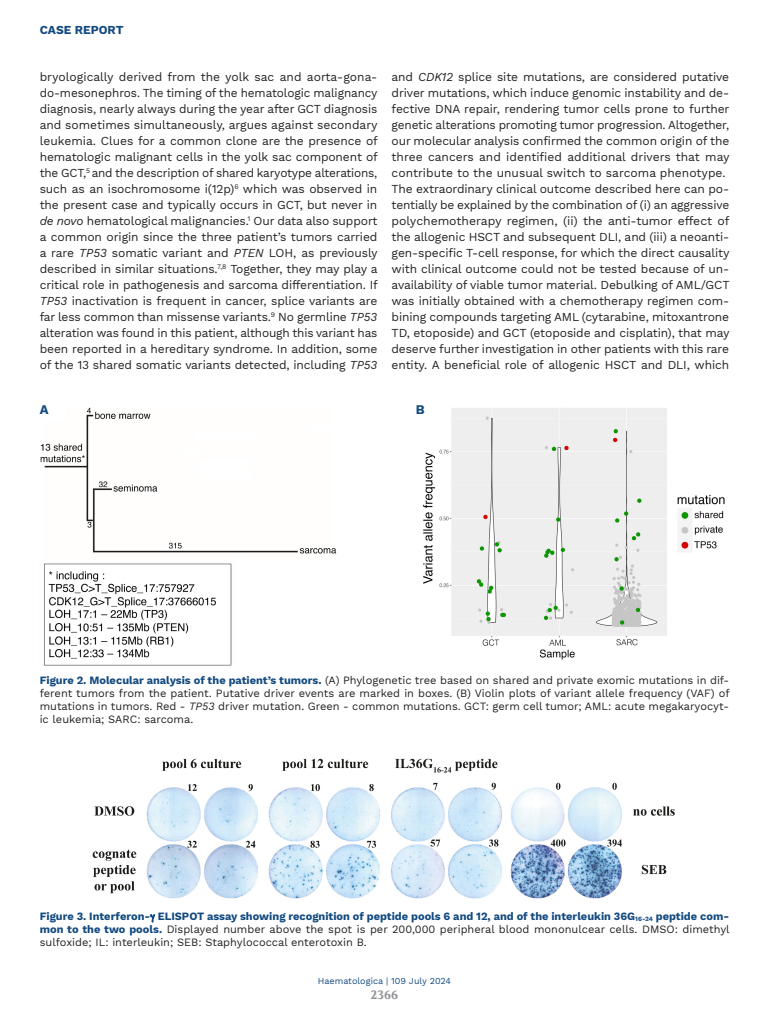
<style>
.page{position:relative;width:769px;height:1024px;background:#fff}
.page>*{position:absolute;margin:0;border:0;box-sizing:border-box;transform-origin:0 0}
.LETTERE_Figure{font:700 13px "Work Sans";color:#134a80}
.TESTO{font:12px/16px "Work Sans";letter-spacing:-.01em;color:#231f20;text-align:justify}
.t1{font:700 12px "Work Sans";color:#134a80}
.t2{font:700 12px "Volkhov";color:#939598}
.DIDA_Figura{font:11px/13px "Work Sans";color:#231f20;text-align:justify}
.t3{font:9px "Work Sans";color:#134a80}
.s1{font-style:italic}
.s2{font-weight:700;color:#134a80}
</style>
<div class="page">
<img style="left:40px;top:407px;width:685px;height:259px">
<img style="left:92px;top:758px;width:583px;height:141px">
<p class="t1" style="left:40px;top:23px;width:85px">CASE REPORT</p>
<p class="TESTO" style="left:40px;top:70px;width:339px">bryologically derived from the yolk sac and aorta-gona&shy;do-mesonephros. The timing of the hematologic malignancy diagnosis, nearly always during the year after GCT diagnosis and sometimes simultaneously, argues against secondary leukemia. Clues for a common clone are the presence of hematologic malignant cells in the yolk sac component of the GCT,<sup>5</sup> and the description of shared karyotype alterations, such as an isochromosome i(12p)<sup>6</sup> which was observed in the present case and typically occurs in GCT, but never in <span class="s1">de novo</span> hematological malignancies.<sup>1</sup> Our data also support a common origin since the three patient’s tumors carried a rare <span class="s1">TP53</span> somatic variant and <span class="s1">PTEN</span> LOH, as previously described in similar situations.<sup>7,8</sup> Together, they may play a critical role in pathogenesis and sarcoma differentiation. If <span class="s1">TP53</span> inactivation is frequent in cancer, splice variants are far less common than missense variants.<sup>9</sup> No germline <span class="s1">TP53 </span>alteration was found in this patient, although this variant has been reported in a hereditary syndrome. In addition, some of the 13 shared somatic variants detected, including <span class="s1">TP53</span></p>
<p class="TESTO" style="left:391px;top:70px;width:339px">and <span class="s1">CDK12</span> splice site mutations, are considered putative driver mutations, which induce genomic instability and de&shy;fective DNA repair, rendering tumor cells prone to further genetic alterations promoting tumor progression. Altogether, our molecular analysis confirmed the common origin of the three cancers and identified additional drivers that may contribute to the unusual switch to sarcoma phenotype.</p>
<p class="TESTO" style="left:391px;top:182px;width:339px">The extraordinary clinical outcome described here can po&shy;tentially be explained by the combination of (i) an aggressive polychemotherapy regimen, (ii) the anti-tumor effect of the allogenic HSCT and subsequent DLI, and (iii) a neoanti&shy;gen-specific T-cell response, for which the direct causality with clinical outcome could not be tested because of un&shy;availability of viable tumor material. Debulking of AML/GCT was initially obtained with a chemotherapy regimen com&shy;bining compounds targeting AML (cytarabine, mitoxantrone TD, etoposide) and GCT (etoposide and cisplatin), that may deserve further investigation in other patients with this rare entity. A beneficial role of allogenic HSCT and DLI, which</p>
<p class="LETTERE_Figure" style="left:40px;top:401px;width:10px">A</p>
<p class="LETTERE_Figure" style="left:415px;top:401px;width:10px">B</p>
<p class="DIDA_Figura" style="left:40px;top:674px;width:691px"><span class="s2">Figure 2. Molecular analysis of the patient’s tumors.</span> (A) Phylogenetic tree based on shared and private exomic mutations in dif&shy;ferent tumors from the patient. Putative driver events are marked in boxes. (B) Violin plots of variant allele frequency (VAF) of mutations in tumors. Red - <span class="s1">TP53</span> driver mutation. Green - common mutations. GCT: germ cell tumor; AML: acute megakaryocyt&shy;ic leukemia; SARC: sarcoma.</p>
<p class="DIDA_Figura" style="left:40px;top:909px;width:691px"><span class="s2">Figure 3. Interferon- ELISPOT assay showing recognition of peptide pools 6 and 12, and of the interleukin 36G</span><sub>16-24</sub> <span class="s2">peptide com&shy;mon to the two pools.</span> Displayed number above the spot is per 200,000 peripheral blood mononulcear cells. DMSO: dimethyl sulfoxide; IL: interleukin; SEB: Staphylococcal enterotoxin B.</p>
<p class="t3" style="left:318px;top:975px;width:135px">Haematologica | 109 July 2024</p>
<p class="t2" style="left:371px;top:987px;width:28px">2366</p>
</div>
